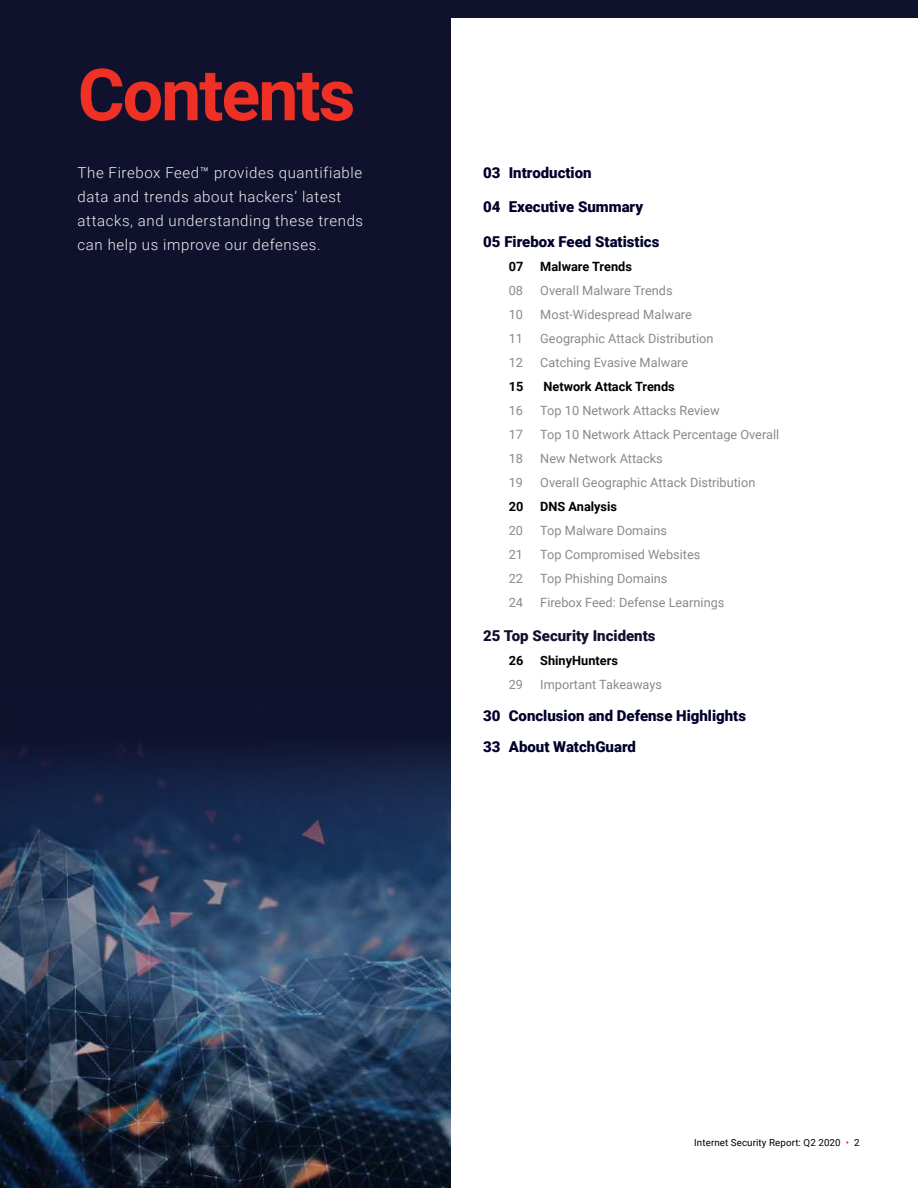
<style>
.page{position:relative;width:918px;height:1188px;background:#fff}
.page>*{position:absolute;margin:0;border:0;box-sizing:border-box;transform-origin:0 0}
.t1{font:700 72px "Roboto";letter-spacing:-.03em;color:#ee3124}
.t2{font:300 15px/24px "Roboto";letter-spacing:.04em;color:#f1f1f2}
.t3{font:900 15px/31.5px "Roboto";color:#00002c}
.t4{font:900 15px "Roboto";color:#0f112d}
.t5{font:12.75px "Roboto";color:#888a8c}
.t6{font:700 12.75px "Roboto";color:#000}
.t7{font:9.75px "Roboto";letter-spacing:.01em;color:#000}
.s1{color:#ed1d24}
</style>
<div class="page">
<div style="left:0;top:0;width:918px;height:18px;background:#0f112d"></div>
<div style="left:0;top:0;width:450px;height:1188px;background:#0f112d"></div>
<img style="left:0;top:745px;width:450px;height:443px">
<h1 class="t1" style="left:78px;top:44px;width:279px">Contents</h1>
<p class="t2" style="left:78px;top:160px;width:287px">The Firebox Feed™ provides quantifiable data and trends about hackers’ latest attacks, and understanding these trends can help us improve our defenses.</p>
<p class="t3" style="left:483px;top:156px;width:110px">03 Introduction</p>
<p class="t3" style="left:483px;top:191px;width:161px">04 Executive Summary</p>
<p class="t3" style="left:483px;top:225px;width:178px">05 Firebox Feed Statistics</p>
<p class="t6" style="left:509px;top:257px;width:16px">07</p>
<p class="t6" style="left:540px;top:257px;width:93px">Malware Trends</p>
<p class="t5" style="left:509px;top:281px;width:16px">08</p>
<p class="t5" style="left:540px;top:281px;width:134px">Overall Malware Trends</p>
<p class="t5" style="left:509px;top:305px;width:16px">10</p>
<p class="t5" style="left:540px;top:305px;width:153px">Most-Widespread Malware</p>
<p class="t5" style="left:509px;top:329px;width:16px">11</p>
<p class="t5" style="left:540px;top:329px;width:175px">Geographic Attack Distribution</p>
<p class="t5" style="left:509px;top:353px;width:16px">12</p>
<p class="t5" style="left:540px;top:353px;width:149px">Catching Evasive Malware</p>
<p class="t6" style="left:509px;top:377px;width:16px">15</p>
<p class="t6" style="left:543px;top:377px;width:133px">Network Attack Trends</p>
<p class="t5" style="left:509px;top:401px;width:16px">16</p>
<p class="t5" style="left:540px;top:401px;width:181px">Top 10 Network Attacks Review</p>
<p class="t5" style="left:509px;top:425px;width:16px">17</p>
<p class="t5" style="left:540px;top:425px;width:240px">Top 10 Network Attack Percentage Overall</p>
<p class="t5" style="left:509px;top:449px;width:16px">18</p>
<p class="t5" style="left:540px;top:449px;width:124px">New Network Attacks</p>
<p class="t5" style="left:509px;top:473px;width:16px">19</p>
<p class="t5" style="left:540px;top:473px;width:217px">Overall Geographic Attack Distribution</p>
<p class="t6" style="left:509px;top:497px;width:16px">20</p>
<p class="t6" style="left:540px;top:497px;width:78px">DNS Analysis</p>
<p class="t5" style="left:509px;top:521px;width:16px">20</p>
<p class="t5" style="left:540px;top:521px;width:128px">Top Malware Domains</p>
<p class="t5" style="left:509px;top:545px;width:16px">21</p>
<p class="t5" style="left:540px;top:545px;width:162px">Top Compromised Websites</p>
<p class="t5" style="left:509px;top:569px;width:16px">22</p>
<p class="t5" style="left:540px;top:569px;width:129px">Top Phishing Domains</p>
<p class="t5" style="left:509px;top:593px;width:16px">24</p>
<p class="t5" style="left:540px;top:593px;width:186px">Firebox Feed: Defense Learnings</p>
<p class="t4" style="left:483px;top:625px;width:174px">25 Top Security Incidents</p>
<p class="t6" style="left:509px;top:652px;width:16px">26</p>
<p class="t6" style="left:540px;top:652px;width:79px">ShinyHunters</p>
<p class="t5" style="left:509px;top:676px;width:16px">29</p>
<p class="t5" style="left:540px;top:676px;width:123px">Important Takeaways</p>
<p class="t3" style="left:483px;top:699px;width:264px">30 Conclusion and Defense Highlights<br>33 About WatchGuard</p>
<p class="t7" style="left:694px;top:1136px;width:167px">Internet Security Report: Q2 2020 <span class="s1">•</span> 2</p>
</div>
